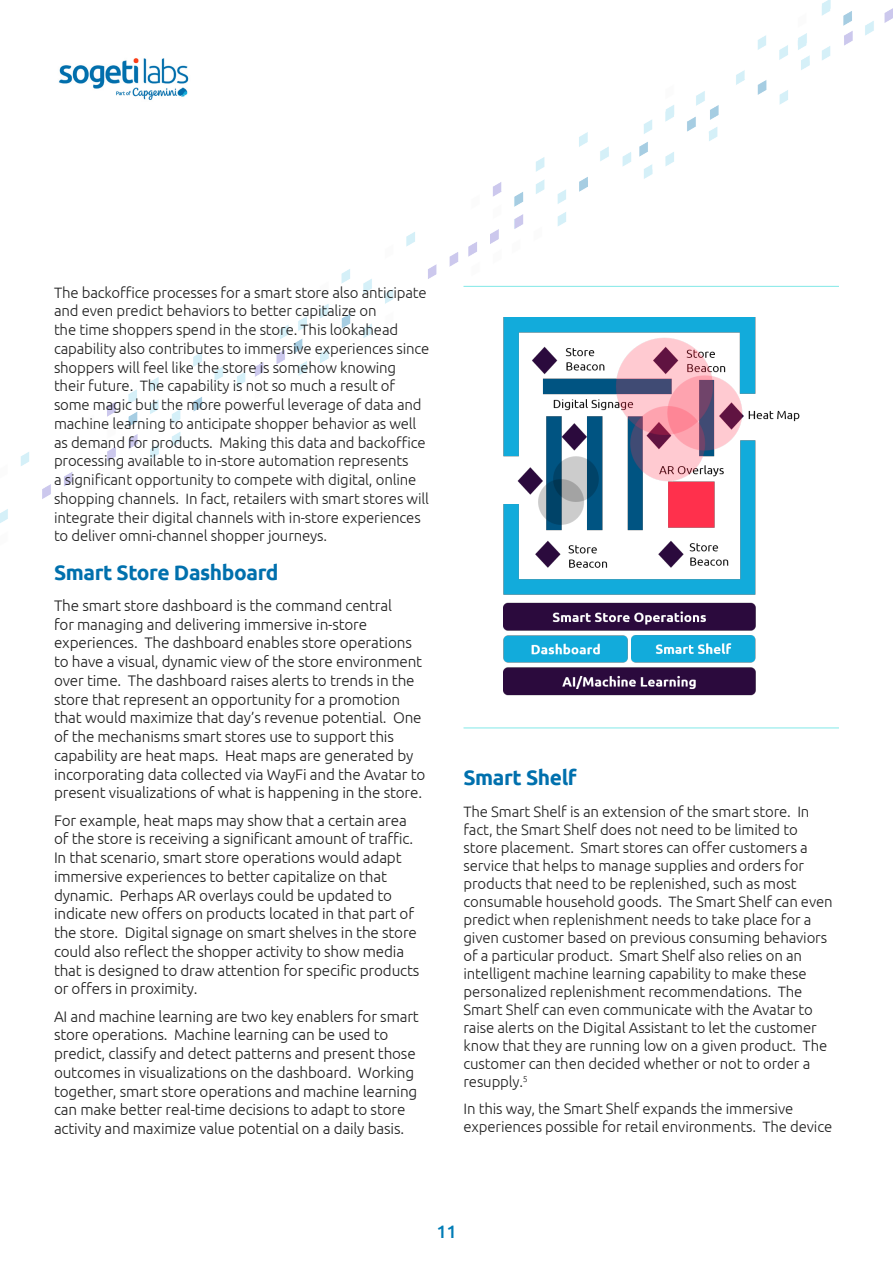
<style>
.page{position:relative;width:893px;height:1263px;background:#fff}
.page>*{position:absolute;margin:0;border:0;box-sizing:border-box;transform-origin:0 0}
.Body_Text{font:700 21px "Ubuntu";letter-spacing:-.02em;color:#0070ad}
.t1{font:500 18px "Ubuntu";color:#007cb6}
.Body_Text-2{font:300 15.3px/18.8px "Ubuntu";letter-spacing:-.01em;color:#202020}
.Body_Text-3{font:300 15px/18px "Ubuntu";letter-spacing:-.01em;color:#202020}
</style>
<div class="page">
<img style="left:0;top:0;width:893px;height:523px">
<img style="left:54px;top:54px;width:136px;height:48px">
<hr style="left:463px;top:286px;width:376px;height:1px;background:#01d1d0">
<hr style="left:463px;top:727px;width:376px;height:1px;background:#01d1d0">
<img style="left:503px;top:318px;width:296px;height:378px">
<p class="Body_Text-3" style="left:54px;top:282px;width:377px;line-height:18.8px">The backoffice processes for a smart store also anticipate and even predict behaviors to better capitalize on<br>the time shoppers spend in the store. This lookahead capability also contributes to immersive experiences since shoppers will feel like the store is somehow knowing their future. The capability is not so much a result of some magic but the more powerful leverage of data and machine learning to anticipate shopper behavior as well as demand for products. Making this data and backoffice processing available to in-store automation represents<br>a significant opportunity to compete with digital, online shopping channels. In fact, retailers with smart stores will integrate their digital channels with in-store experiences to deliver omni-channel shopper journeys.</p>
<p class="Body_Text" style="left:54px;top:560px;width:226px">Smart Store Dashboard</p>
<p class="Body_Text-2" style="left:54px;top:596px;width:373px">The smart store dashboard is the command central<br>for managing and delivering immersive in-store experiences. The dashboard enables store operations to have a visual, dynamic view of the store environment over time. The dashboard raises alerts to trends in the store that represent an opportunity for a promotion that would maximize that day’s revenue potential. One of the mechanisms smart stores use to support this capability are heat maps. Heat maps are generated by incorporating data collected via WayFi and the Avatar to present visualizations of what is happening in the store.</p>
<p class="Body_Text-2" style="left:54px;top:810px;width:367px">For example, heat maps may show that a certain area of the store is receiving a significant amount of traffic.<br>In that scenario, smart store operations would adapt immersive experiences to better capitalize on that dynamic. Perhaps AR overlays could be updated to indicate new offers on products located in that part of the store. Digital signage on smart shelves in the store could also reflect the shopper activity to show media that is designed to draw attention for specific products or offers in proximity.</p>
<p class="Body_Text-2" style="left:54px;top:1006px;width:366px">AI and machine learning are two key enablers for smart store operations. Machine learning can be used to predict, classify and detect patterns and present those outcomes in visualizations on the dashboard. Working together, smart store operations and machine learning can make better real-time decisions to adapt to store activity and maximize value potential on a daily basis.</p>
<p class="Body_Text" style="left:463px;top:764px;width:115px">Smart Shelf</p>
<p class="Body_Text-3" style="left:463px;top:802px;width:371px">The Smart Shelf is an extension of the smart store. In fact, the Smart Shelf does not need to be limited to store placement. Smart stores can offer customers a service that helps to manage supplies and orders for products that need to be replenished, such as most consumable household goods. The Smart Shelf can even predict when replenishment needs to take place for a given customer based on previous consuming behaviors of a particular product. Smart Shelf also relies on an intelligent machine learning capability to make these personalized replenishment recommendations. The Smart Shelf can even communicate with the Avatar to raise alerts on the Digital Assistant to let the customer know that they are running low on a given product. The customer can then decided whether or not to order a resupply.<sup>5</sup></p>
<p class="Body_Text-3" style="left:463px;top:1099px;width:370px">In this way, the Smart Shelf expands the immersive experiences possible for retail environments. The device</p>
<p class="t1" style="left:436px;top:1220px;width:22px">11</p>
</div>
